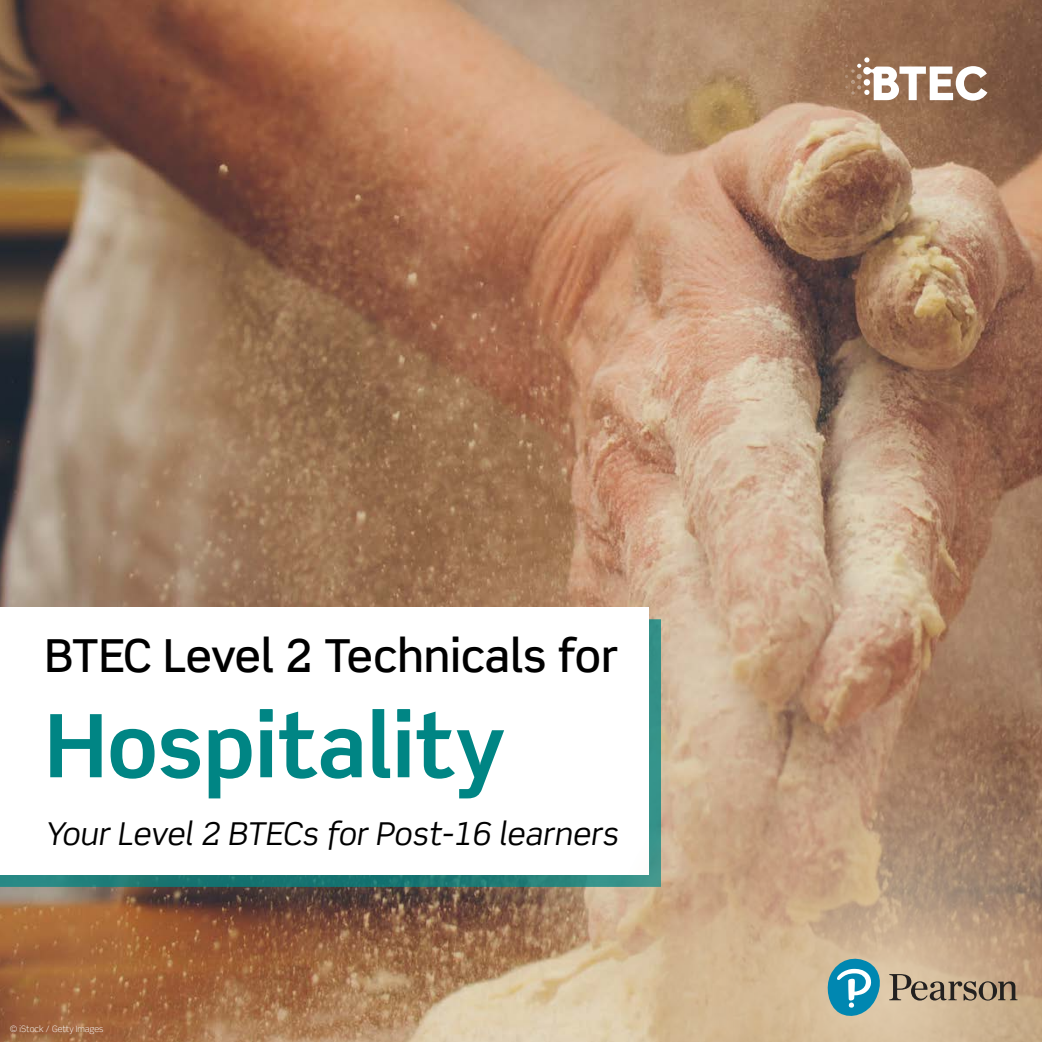
<style>
.page{position:relative;width:1042px;height:1042px;background:#fff}
.page>*{position:absolute;margin:0;border:0;box-sizing:border-box;transform-origin:0 0}
.t1{font:700 87.5px "Scene Std";color:#008584}
.t2{font:500 45.5px "Scene Std";color:#000}
.t3{font:italic 31.5px "Scene Std";color:#000}
.t4{font:300 8.75px "Scene Std";color:#fff}
</style>
<div class="page">
<img style="left:0;top:0;width:1042px;height:1042px">
<svg style="left:845px;top:57px;width:142px;height:44px"></svg>
<div style="left:0;top:619px;width:661px;height:268px;background:#008584;opacity:.75"></div>
<div style="left:0;top:607px;width:649px;height:267px;background:#fff"></div>
<svg style="left:599px;top:709px;width:443px;height:333px;background:#c0a589"></svg>
<svg style="left:889px;top:974px;width:146px;height:60px;background:#bda688"></svg>
<svg style="left:825px;top:955px;width:58px;height:65px;background:#6eaab3"></svg>
<h2 class="t2" style="left:45px;top:627px;width:575px">BTEC Level 2 Technicals for</h2>
<h1 class="t1" style="left:45px;top:691px;width:463px">Hospitality</h1>
<p class="t3" style="left:45px;top:813px;width:575px">Your Level 2 BTECs for Post-16 learners</p>
<p class="t4" style="left:10px;top:1023px;width:95px">© iStock / Getty Images</p>
</div>
